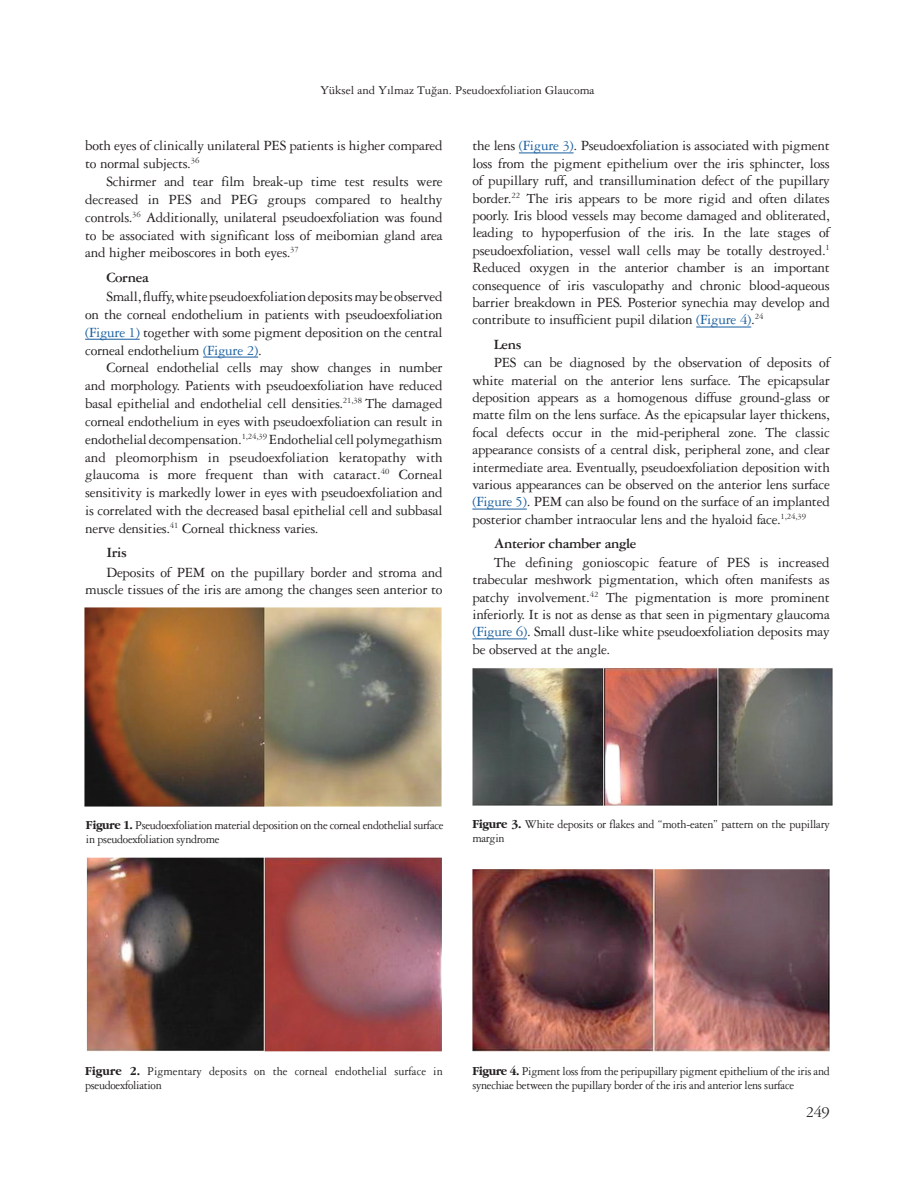
<style>
.page{position:relative;width:915px;height:1191px;background:#fff}
.page>*{position:absolute;margin:0;border:0;box-sizing:border-box;transform-origin:0 0}
.t1{font:16.5px "Garamond Three Tr";color:#231f20}
.t2{font:15px/17.4px "Garamond Three Tr";letter-spacing:-.015em;color:#231f20;text-align:justify}
.t3{font:15px "Garamond Three Bold Tr";letter-spacing:-.025em;color:#231f20}
.t4{font:12.75px/13.5px "Garamond Three Tr";letter-spacing:-.025em;color:#231f20;scale:.95 1}
.t5{font:12.75px/13.5px "Garamond Three Tr";color:#231f20;scale:.95 1}
.t6{font:12.75px "Garamond Three Tr";color:#231f20}
.s1{color:#175d9e}
.s2{font-family:"Garamond Bold Tr"}
</style>
<div class="page">
<hr style="left:85px;top:339px;width:55px;height:1px;background:#175d9e">
<hr style="left:203px;top:357px;width:55px;height:1px;background:#175d9e">
<hr style="left:518px;top:153px;width:55px;height:1px;background:#175d9e">
<hr style="left:696px;top:327px;width:55px;height:1px;background:#175d9e">
<hr style="left:472px;top:509px;width:54px;height:1px;background:#175d9e">
<hr style="left:472px;top:638px;width:55px;height:1px;background:#175d9e">
<img style="left:86px;top:858px;width:355px;height:193px">
<img style="left:84px;top:607px;width:358px;height:200px">
<img style="left:472px;top:668px;width:360px;height:138px">
<img style="left:472px;top:869px;width:357px;height:182px">
<p class="t6" style="left:320px;top:82px;width:276px">Yüksel and Yılmaz Tuğan. Pseudoexfoliation Glaucoma</p>
<p class="t2" style="left:85px;top:136px;width:359px;line-height:17.9px">both eyes of clinically unilateral PES patients is higher compared to normal subjects.<sup>36</sup></p>
<p class="t2" style="left:85px;top:172px;width:359px;line-height:17.9px;text-indent:21px">Schirmer and tear film break-up time test results were decreased in PES and PEG groups compared to healthy controls.<sup>36</sup> Additionally, unilateral pseudoexfoliation was found to be associated with significant loss of meibomian gland area and higher meiboscores in both eyes.<sup>37</sup></p>
<p class="t3" style="left:106px;top:268px;width:44px">Cornea</p>
<p class="t2" style="left:85px;top:287px;width:359px;line-height:17.9px;text-indent:21px">Small, fluffy, white pseudoexfoliation deposits may be observed on the corneal endothelium in patients with pseudoexfoliation <span class="s1">(Figure 1)</span> together with some pigment deposition on the central corneal endothelium <span class="s1">(Figure 2)</span>.</p>
<p class="t2" style="left:85px;top:358px;width:359px;line-height:17.9px;text-indent:21px">Corneal endothelial cells may show changes in number and morphology. Patients with pseudoexfoliation have reduced basal epithelial and endothelial cell densities.<sup>21,38</sup> The damaged corneal endothelium in eyes with pseudoexfoliation can result in endothelial decompensation.<sup>1,24,39</sup> Endothelial cell polymegathism and pleomorphism in pseudoexfoliation keratopathy with glaucoma is more frequent than with cataract.<sup>40</sup> Corneal sensitivity is markedly lower in eyes with pseudoexfoliation and is correlated with the decreased basal epithelial cell and subbasal nerve densities.<sup>41</sup> Corneal thickness varies.</p>
<p class="t3" style="left:106px;top:543px;width:22px">Iris</p>
<p class="t2" style="left:85px;top:562px;width:359px;line-height:17.9px;text-align:right">Deposits of PEM on the pupillary border and stroma and muscle tissues of the iris are among the changes seen anterior to</p>
<p class="t2" style="left:472px;top:136px;width:359px">the lens <span class="s1">(Figure 3)</span>. Pseudoexfoliation is associated with pigment loss from the pigment epithelium over the iris sphincter, loss of pupillary ruff, and transillumination defect of the pupillary border.<sup>22</sup> The iris appears to be more rigid and often dilates poorly. Iris blood vessels may become damaged and obliterated, leading to hypoperfusion of the iris. In the late stages of pseudoexfoliation, vessel wall cells may be totally destroyed.<sup>1<br></sup>Reduced oxygen in the anterior chamber is an important consequence of iris vasculopathy and chronic blood-aqueous barrier breakdown in PES. Posterior synechia may develop and contribute to insufficient pupil dilation <span class="s1">(Figure 4)</span>.<sup>24</sup></p>
<p class="t3" style="left:493px;top:335px;width:30px">Lens</p>
<p class="t2" style="left:472px;top:353px;width:359px;text-indent:21px">PES can be diagnosed by the observation of deposits of white material on the anterior lens surface. The epicapsular deposition appears as a homogenous diffuse ground-glass or matte film on the lens surface. As the epicapsular layer thickens, focal defects occur in the mid-peripheral zone. The classic appearance consists of a central disk, peripheral zone, and clear intermediate area. Eventually, pseudoexfoliation deposition with various appearances can be observed on the anterior lens surface <span class="s1">(Figure 5)</span>. PEM can also be found on the surface of an implanted posterior chamber intraocular lens and the hyaloid face.<sup>1,24,39</sup></p>
<p class="t3" style="left:493px;top:534px;width:144px">Anterior chamber angle</p>
<p class="t2" style="left:472px;top:553px;width:359px;text-indent:21px">The defining gonioscopic feature of PES is increased trabecular meshwork pigmentation, which often manifests as patchy involvement.<sup>42</sup> The pigmentation is more prominent inferiorly. It is not as dense as that seen in pigmentary glaucoma <span class="s1">(Figure 6)</span>. Small dust-like white pseudoexfoliation deposits may be observed at the angle.</p>
<p class="t4" style="left:86px;top:818px;width:378px"><span class="s2">Figure 1.</span> Pseudoexfoliation material deposition on the corneal endothelial surface in pseudoexfoliation syndrome</p>
<p class="t4" style="left:472px;top:817px;width:378px"><span class="s2">Figure 3.</span> White deposits or flakes and “moth-eaten” pattern on the pupillary margin</p>
<p class="t5" style="left:85px;top:1064px;width:378px"><span class="s2">Figure 2.</span> Pigmentary deposits on the corneal endothelial surface in pseudoexfoliation</p>
<p class="t4" style="left:472px;top:1064px;width:377px"><span class="s2">Figure 4.</span> Pigment loss from the peripupillary pigment epithelium of the iris and synechiae between the pupillary border of the iris and anterior lens surface</p>
<p class="t1" style="left:805px;top:1101px;width:25px">249</p>
</div>
